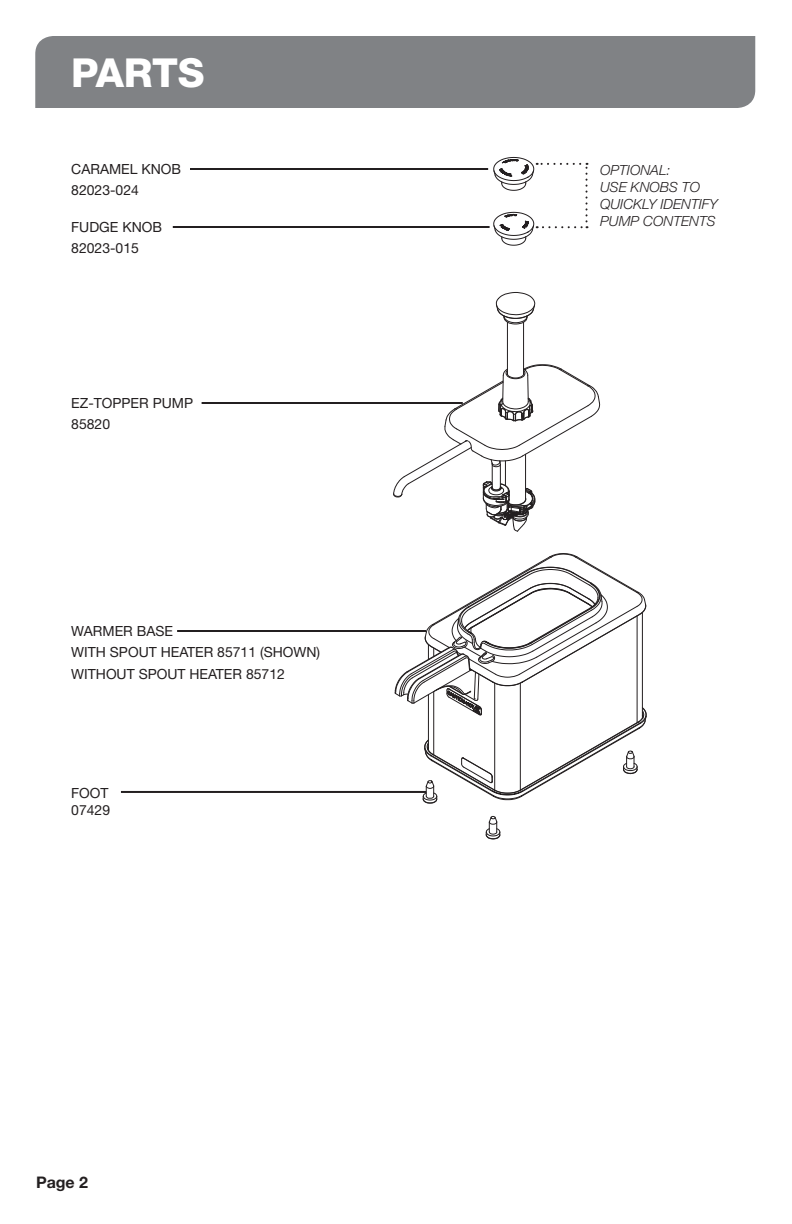
<style>
.page{position:relative;width:792px;height:1224px;background:#fff}
.page>*{position:absolute;margin:0;border:0;box-sizing:border-box;transform-origin:0 0}
.Heading_Large{font:800 40px "Helvetica Neue";letter-spacing:-.01em;color:#fff}
.t1{font:700 16px "Helvetica Neue";color:#231f20}
.Body_Paragraph{font:14px/17px "Helvetica Neue";color:#231f20}
.Body_Paragraph-2{font:italic 300 14px/17px "Helvetica Neue";color:#231f20}
</style>
<div class="page">
<svg style="left:485px;top:816px;width:16px;height:24px"></svg>
<hr style="left:507px;top:322px;width:1px;height:53px;background:#231f20">
<hr style="left:523px;top:322px;width:1px;height:53px;background:#231f20">
<svg style="left:495px;top:292px;width:41px;height:33px"></svg>
<svg style="left:393px;top:364px;width:208px;height:168px"></svg>
<svg style="left:394px;top:553px;width:253px;height:251px"></svg>
<hr style="left:190px;top:168px;width:298px;height:2px;background:#231f20">
<div style="left:35px;top:36px;width:720px;height:72px;background:#808285"></div>
<hr style="left:173px;top:226px;width:317px;height:2px;background:#231f20">
<hr style="left:202px;top:402px;width:261px;height:2px;background:#231f20">
<hr style="left:177px;top:630px;width:249px;height:2px;background:#231f20">
<hr style="left:121px;top:791px;width:305px;height:2px;background:#231f20">
<svg style="left:493px;top:157px;width:95px;height:89px"></svg>
<p class="Heading_Large" style="left:71px;top:49px;width:135px">PARTS</p>
<p class="Body_Paragraph" style="left:71px;top:160px;width:111px">CARAMEL KNOB</p>
<p class="Body_Paragraph" style="left:71px;top:182px;width:69px">82023-024</p>
<p class="Body_Paragraph" style="left:71px;top:218px;width:92px">FUDGE KNOB</p>
<p class="Body_Paragraph" style="left:71px;top:240px;width:69px">82023-015</p>
<p class="Body_Paragraph" style="left:71px;top:394px;width:123px">EZ-TOPPER PUMP</p>
<p class="Body_Paragraph" style="left:71px;top:416px;width:40px">85820</p>
<p class="Body_Paragraph" style="left:71px;top:622px;width:103px">WARMER BASE</p>
<p class="Body_Paragraph" style="left:71px;top:644px;width:250px">WITH SPOUT HEATER 85711 (SHOWN)</p>
<p class="Body_Paragraph" style="left:71px;top:665px;width:215px">WITHOUT SPOUT HEATER 85712</p>
<p class="Body_Paragraph" style="left:71px;top:784px;width:40px">FOOT<br>07429</p>
<p class="t1" style="left:36px;top:1172px;width:54px">Page 2</p>
<p class="Body_Paragraph-2" style="left:600px;top:161px;width:119px">OPTIONAL:<br>USE KNOBS TO<br>QUICKLY IDENTIFY<br>PUMP CONTENTS</p>
</div>
